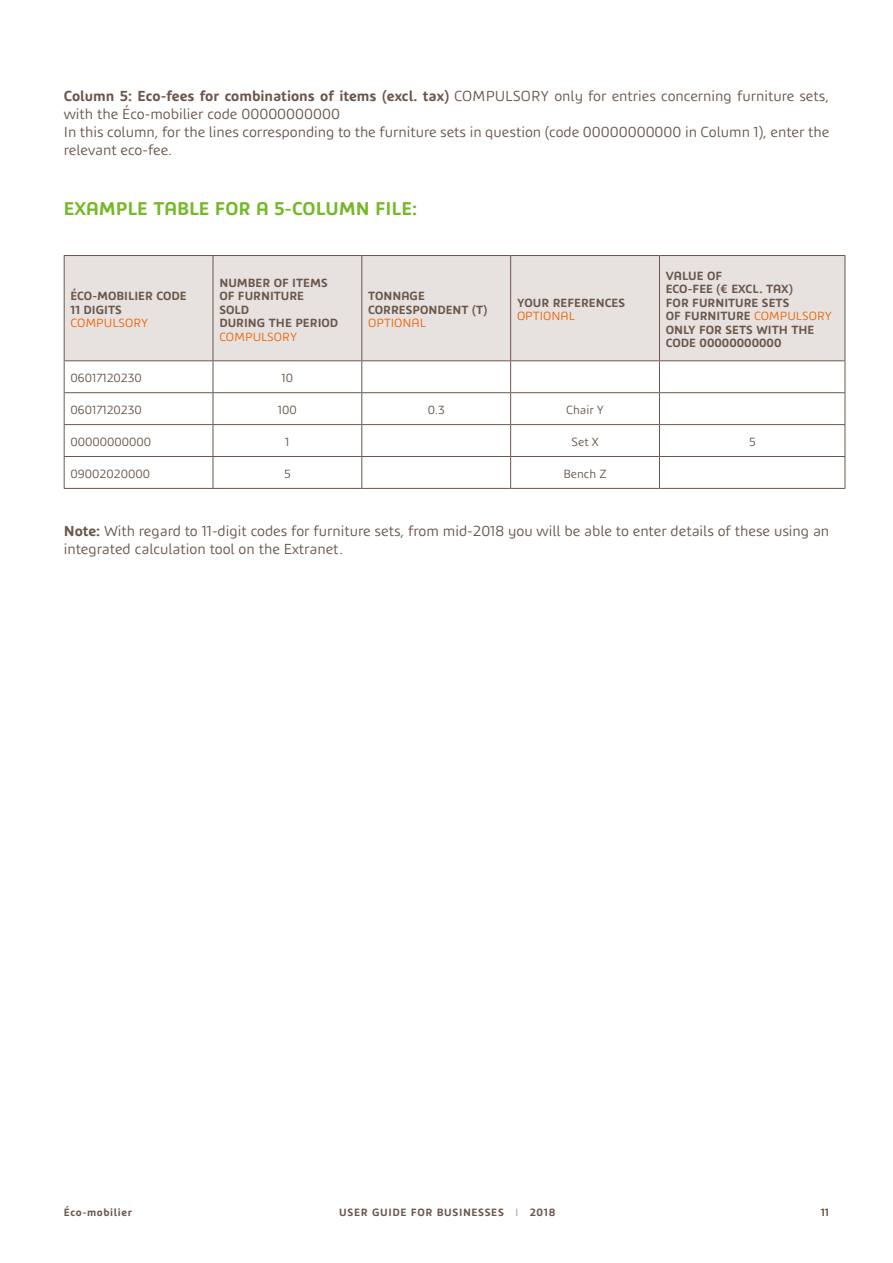
<style>
.page{position:relative;width:893px;height:1263px;background:#fff}
.page>*{position:absolute;margin:0;border:0;box-sizing:border-box;transform-origin:0 0}
.t1{font:700 21px "Ecomob";color:#76b82a}
.t2{font:16.5px/18px "Ecomob";color:#6b574b}
.t3{font:700 13.5px/13.5px "Ecomob";color:#6b574b}
.t4{font:13.5px "Ecomob";color:#6b574b}
.t5{font:13.5px "Ecomob";color:#ec6608}
.t6{font:700 12px "Ecomob";letter-spacing:.05em;color:#6b574b}
.s1{font-weight:700}
.s2{font-weight:400;color:#ec6608}
.s3{font-weight:300}
</style>
<div class="page">
<div style="left:65px;top:256px;width:780px;height:104px;background:#e7e1df"></div>
<hr style="left:845px;top:256px;width:1px;height:104px;background:#6b574b">
<hr style="left:213px;top:361px;width:1px;height:31px;background:#6b574b">
<hr style="left:361px;top:361px;width:1px;height:31px;background:#6b574b">
<hr style="left:510px;top:361px;width:1px;height:31px;background:#6b574b">
<hr style="left:213px;top:393px;width:1px;height:31px;background:#6b574b">
<hr style="left:361px;top:393px;width:1px;height:31px;background:#6b574b">
<hr style="left:510px;top:393px;width:1px;height:31px;background:#6b574b">
<hr style="left:213px;top:425px;width:1px;height:31px;background:#6b574b">
<hr style="left:361px;top:425px;width:1px;height:31px;background:#6b574b">
<hr style="left:510px;top:425px;width:1px;height:31px;background:#6b574b">
<hr style="left:213px;top:457px;width:1px;height:31px;background:#6b574b">
<hr style="left:361px;top:457px;width:1px;height:31px;background:#6b574b">
<hr style="left:510px;top:457px;width:1px;height:31px;background:#6b574b">
<hr style="left:64px;top:255px;width:149px;height:1px;background:#6b574b">
<hr style="left:64px;top:256px;width:1px;height:104px;background:#6b574b">
<hr style="left:213px;top:255px;width:149px;height:1px;background:#6b574b">
<hr style="left:213px;top:256px;width:1px;height:104px;background:#6b574b">
<hr style="left:362px;top:255px;width:149px;height:1px;background:#6b574b">
<hr style="left:361px;top:256px;width:1px;height:104px;background:#6b574b">
<hr style="left:511px;top:255px;width:148px;height:1px;background:#6b574b">
<hr style="left:510px;top:256px;width:1px;height:104px;background:#6b574b">
<hr style="left:659px;top:255px;width:186px;height:1px;background:#6b574b">
<hr style="left:659px;top:256px;width:1px;height:104px;background:#6b574b">
<hr style="left:64px;top:360px;width:149px;height:1px;background:#6b574b">
<hr style="left:64px;top:361px;width:1px;height:31px;background:#6b574b">
<hr style="left:213px;top:360px;width:149px;height:1px;background:#6b574b">
<hr style="left:362px;top:360px;width:149px;height:1px;background:#6b574b">
<hr style="left:511px;top:360px;width:148px;height:1px;background:#6b574b">
<hr style="left:659px;top:360px;width:186px;height:1px;background:#6b574b">
<hr style="left:659px;top:361px;width:1px;height:31px;background:#6b574b">
<hr style="left:845px;top:361px;width:1px;height:31px;background:#6b574b">
<hr style="left:64px;top:392px;width:149px;height:1px;background:#6b574b">
<hr style="left:64px;top:393px;width:1px;height:31px;background:#6b574b">
<hr style="left:213px;top:392px;width:149px;height:1px;background:#6b574b">
<hr style="left:362px;top:392px;width:149px;height:1px;background:#6b574b">
<hr style="left:511px;top:392px;width:148px;height:1px;background:#6b574b">
<hr style="left:659px;top:392px;width:186px;height:1px;background:#6b574b">
<hr style="left:659px;top:393px;width:1px;height:31px;background:#6b574b">
<hr style="left:845px;top:393px;width:1px;height:31px;background:#6b574b">
<hr style="left:64px;top:424px;width:149px;height:1px;background:#6b574b">
<hr style="left:64px;top:425px;width:1px;height:31px;background:#6b574b">
<hr style="left:213px;top:424px;width:149px;height:1px;background:#6b574b">
<hr style="left:362px;top:424px;width:149px;height:1px;background:#6b574b">
<hr style="left:511px;top:424px;width:148px;height:1px;background:#6b574b">
<hr style="left:659px;top:424px;width:186px;height:1px;background:#6b574b">
<hr style="left:659px;top:425px;width:1px;height:31px;background:#6b574b">
<hr style="left:845px;top:425px;width:1px;height:31px;background:#6b574b">
<hr style="left:64px;top:456px;width:149px;height:1px;background:#6b574b">
<hr style="left:64px;top:457px;width:1px;height:31px;background:#6b574b">
<hr style="left:213px;top:456px;width:149px;height:1px;background:#6b574b">
<hr style="left:362px;top:456px;width:149px;height:1px;background:#6b574b">
<hr style="left:511px;top:456px;width:148px;height:1px;background:#6b574b">
<hr style="left:659px;top:456px;width:186px;height:1px;background:#6b574b">
<hr style="left:659px;top:457px;width:1px;height:31px;background:#6b574b">
<hr style="left:845px;top:457px;width:1px;height:31px;background:#6b574b">
<hr style="left:64px;top:488px;width:149px;height:1px;background:#6b574b">
<hr style="left:213px;top:488px;width:149px;height:1px;background:#6b574b">
<hr style="left:362px;top:488px;width:149px;height:1px;background:#6b574b">
<hr style="left:511px;top:488px;width:148px;height:1px;background:#6b574b">
<hr style="left:659px;top:488px;width:186px;height:1px;background:#6b574b">
<p class="t2" style="left:64px;top:87px;width:767px"><span class="s1">Column 5: Eco-fees for combinations of items (excl. tax)</span> COMPULSORY only for entries concerning furniture sets, with the Éco-mobilier code 00000000000<br>In this column, for the lines corresponding to the furniture sets in question (code 00000000000 in Column 1), enter the relevant eco-fee.</p>
<p class="t1" style="left:64px;top:197px;width:355px">EXAMPLE TABLE FOR A 5-COLUMN FILE:</p>
<p class="t3" style="left:71px;top:289px;width:118px">ÉCO-MOBILIER CODE<br>11 DIGITS</p>
<p class="t5" style="left:71px;top:316px;width:79px">COMPULSORY</p>
<p class="t3" style="left:219px;top:275px;width:120px">NUMBER OF ITEMS<br>OF FURNITURE<br>SOLD<br>DURING THE PERIOD</p>
<p class="t5" style="left:219px;top:329px;width:79px">COMPULSORY</p>
<p class="t3" style="left:368px;top:289px;width:120px">TONNAGE<br>CORRESPONDENT (T)</p>
<p class="t5" style="left:368px;top:316px;width:59px">OPTIONAL</p>
<p class="t3" style="left:517px;top:295px;width:110px">YOUR REFERENCES</p>
<p class="t5" style="left:517px;top:309px;width:59px">OPTIONAL</p>
<p class="t3" style="left:666px;top:268px;width:168px">VALUE OF<br>ECO-FEE (€ EXCL. TAX)<br>FOR FURNITURE SETS<br>OF FURNITURE <span class="s2">COMPULSORY<br></span>ONLY FOR SETS WITH THE<br>CODE 00000000000</p>
<p class="t4" style="left:71px;top:371px;width:73px">06017120230</p>
<p class="t4" style="left:282px;top:371px;width:13px">10</p>
<p class="t4" style="left:71px;top:403px;width:73px">06017120230</p>
<p class="t4" style="left:278px;top:403px;width:20px">100</p>
<p class="t4" style="left:428px;top:403px;width:19px">0.3</p>
<p class="t4" style="left:566px;top:403px;width:39px">Chair Y</p>
<p class="t4" style="left:71px;top:434px;width:82px">00000000000</p>
<p class="t4" style="left:285px;top:434px;width:6px">1</p>
<p class="t4" style="left:571px;top:434px;width:29px">Set X</p>
<p class="t4" style="left:749px;top:434px;width:8px">5</p>
<p class="t4" style="left:71px;top:466px;width:81px">09002020000</p>
<p class="t4" style="left:284px;top:466px;width:8px">5</p>
<p class="t4" style="left:563px;top:466px;width:45px">Bench Z</p>
<p class="t2" style="left:64px;top:522px;width:767px"><span class="s1">Note:</span> With regard to 11-digit codes for furniture sets, from mid-2018 you will be able to enter details of these using an integrated calculation tool on the Extranet.</p>
<p class="t6" style="left:64px;top:1206px;width:70px">Éco-mobilier</p>
<p class="t6" style="left:339px;top:1206px;width:218px">USER GUIDE FOR BUSINESSES <span class="s3">I</span> 2018</p>
<p class="t6" style="left:821px;top:1206px;width:10px">11</p>
</div>
